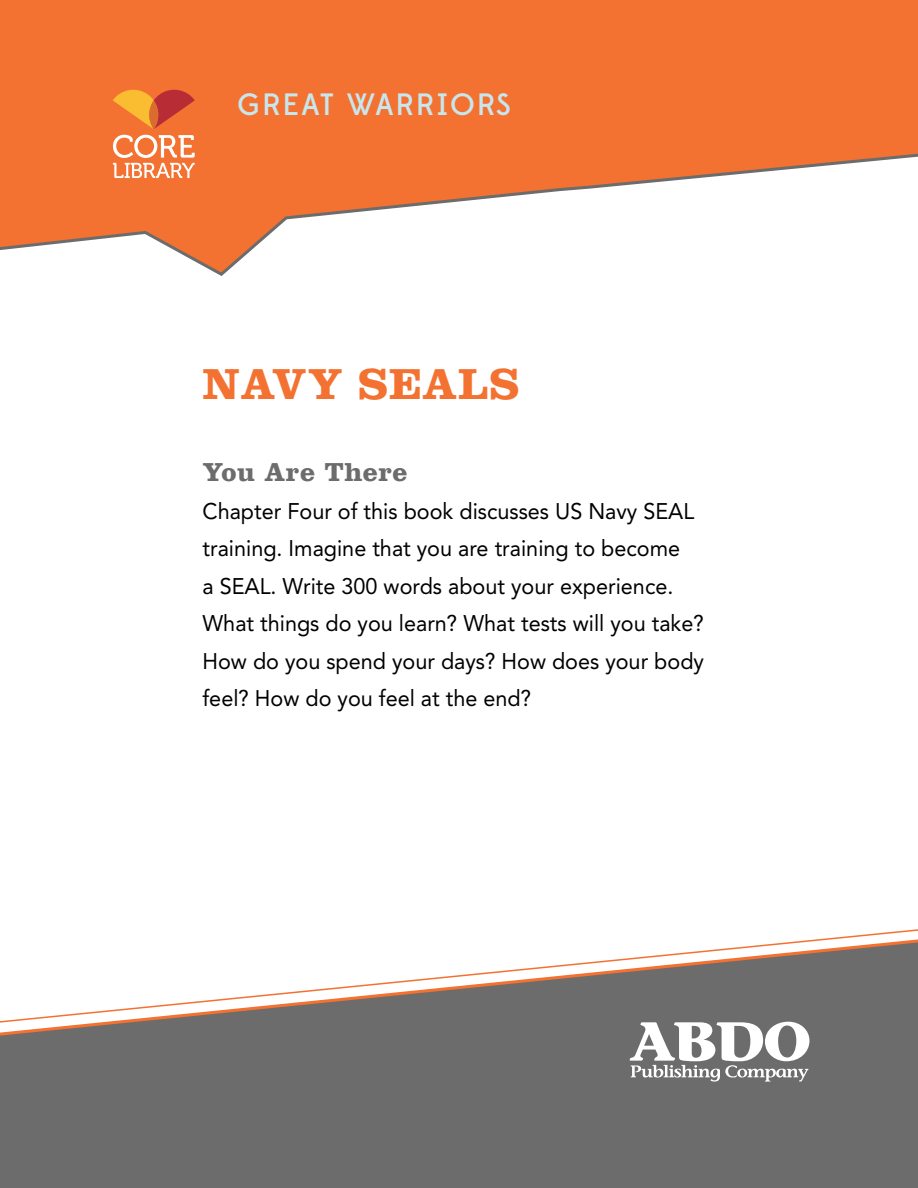
<style>
.page{position:relative;width:918px;height:1188px;background:#fff}
.page>*{position:absolute;margin:0;border:0;box-sizing:border-box;transform-origin:0 0}
.t1{font:700 45px "Clarendon";letter-spacing:.02em;color:#f37231}
.t2{font:500 30.9px "Edmondsans";letter-spacing:.06em;color:#c8e6ed}
.t3{font:700 27px "Clarendon";letter-spacing:.02em;color:#6c6c6c}
.t4{font:22.5px/37.5px "Avenir LT Std";color:#000;scale:.96 1}
</style>
<div class="page">
<svg style="left:0;top:0;width:918px;height:276px"></svg>
<div style="left:0;top:1033px;width:918px;height:155px;background:#6c6c6c"></div>
<svg style="left:0;top:929px;width:918px;height:104px"></svg>
<svg style="left:113px;top:135px;width:82px;height:43px"></svg>
<svg style="left:113px;top:86px;width:82px;height:43px;background:#e57231"></svg>
<svg style="left:630px;top:1022px;width:179px;height:60px"></svg>
<h2 class="t2" style="left:237px;top:86px;width:275px">GREAT WARRIORS</h2>
<h1 class="t1" style="left:202px;top:357px;width:316px">Navy SEALs</h1>
<p class="t3" style="left:202px;top:456px;width:207px">You Are There</p>
<p class="t4" style="left:202px;top:492px;width:524px">Chapter Four of this book discusses US Navy SEAL training. Imagine that you are training to become<br>a SEAL. Write 300 words about your experience.<br>What things do you learn? What tests will you take?<br>How do you spend your days? How does your body feel? How do you feel at the end?</p>
</div>
